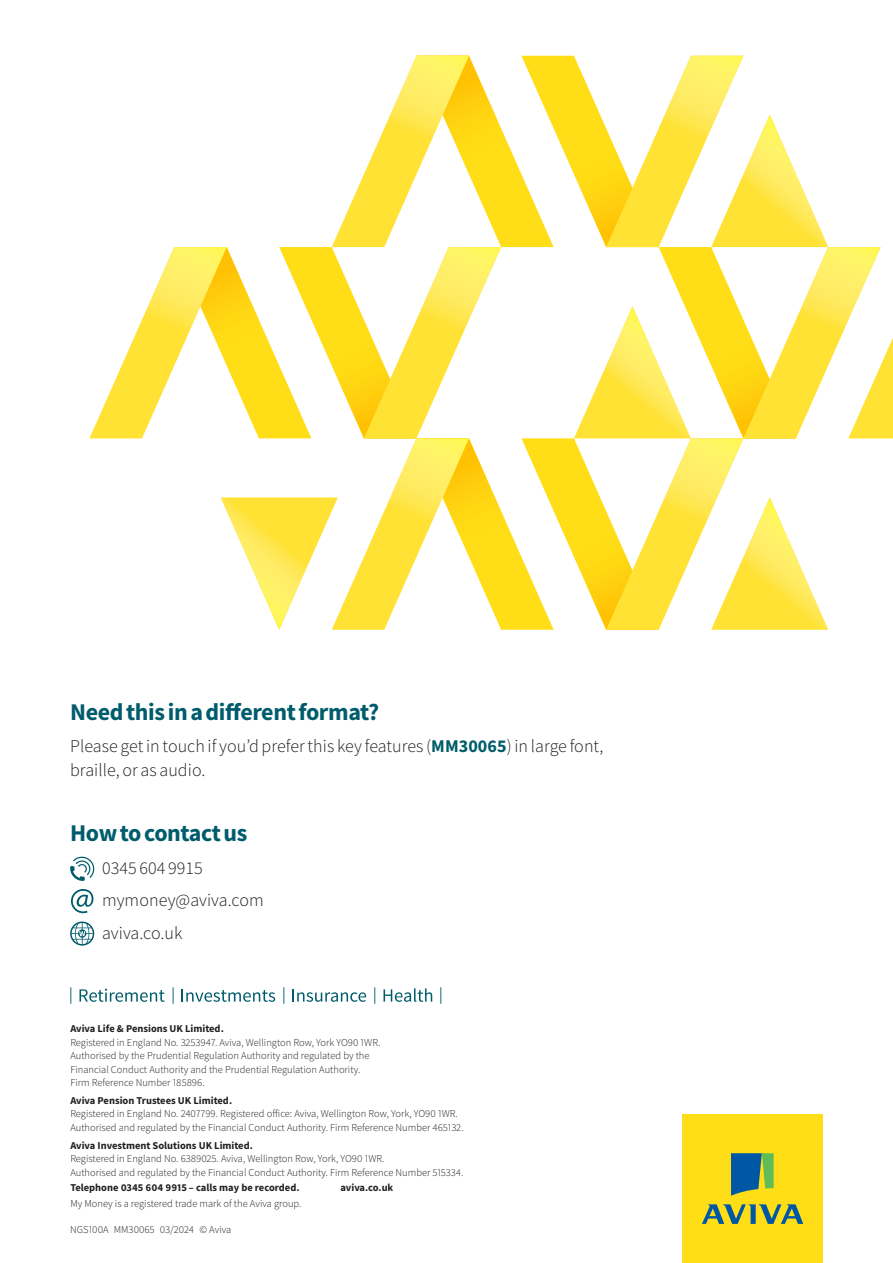
<style>
.page{position:relative;width:893px;height:1263px;background:#fff}
.page>*{position:absolute;margin:0;border:0;box-sizing:border-box;transform-origin:0 0}
.t1{font:700 24px "Source Sans Pro";letter-spacing:-.015em;color:#005c6c}
.t2{font:300 18px/32.5px "Source Sans Pro";letter-spacing:.005em;color:#231f20}
.t3{font:300 10.5px/13.5px "Source Sans Pro";color:#231f20}
.t4{font:700 10.5px "Source Sans Pro";color:#231f20}
.s1{font-weight:700;color:#005c6c}
</style>
<div class="page">
<svg style="left:89px;top:56px;width:804px;height:574px"></svg>
<svg style="left:70px;top:857px;width:24px;height:24px"></svg>
<svg style="left:70px;top:921px;width:24px;height:24px"></svg>
<svg style="left:71px;top:889px;width:22px;height:24px"></svg>
<div style="left:682px;top:1114px;width:141px;height:149px;background:#ffde17"></div>
<svg style="left:731px;top:1153px;width:43px;height:43px"></svg>
<svg style="left:702px;top:1204px;width:101px;height:20px"></svg>
<svg style="left:80px;top:989px;width:85px;height:13px"></svg>
<svg style="left:182px;top:989px;width:93px;height:13px"></svg>
<svg style="left:292px;top:989px;width:74px;height:13px"></svg>
<svg style="left:383px;top:988px;width:49px;height:14px"></svg>
<svg style="left:440px;top:987px;width:1px;height:17px"></svg>
<svg style="left:374px;top:987px;width:1px;height:17px"></svg>
<svg style="left:283px;top:987px;width:1px;height:17px"></svg>
<svg style="left:173px;top:987px;width:1px;height:17px"></svg>
<svg style="left:70px;top:987px;width:1px;height:17px"></svg>
<h1 class="t1" style="left:70px;top:695px;width:311px">Need this in a different format?</h1>
<h2 class="t2" style="left:70px;top:734px;width:535px;line-height:24px">Please get in touch if you’d prefer this key features (<span class="s1">MM30065</span>) in large font, braille, or as audio.</h2>
<h1 class="t1" style="left:70px;top:817px;width:179px">How to contact us</h1>
<h2 class="t2" style="left:102px;top:851px;width:163px">0345 604 9915 mymoney@aviva.com aviva.co.uk</h2>
<p class="t4" style="left:70px;top:1021px;width:155px">Aviva Life &amp; Pensions UK Limited.</p>
<p class="t3" style="left:70px;top:1035px;width:311px">Registered in England No. 3253947. Aviva, Wellington Row, York YO90 1WR.<br>Authorised by the Prudential Regulation Authority and regulated by the Financial Conduct Authority and the Prudential Regulation Authority.<br>Firm Reference Number 185896.</p>
<p class="t4" style="left:70px;top:1093px;width:163px">Aviva Pension Trustees UK Limited.</p>
<p class="t3" style="left:70px;top:1107px;width:395px">Registered in England No. 2407799. Registered office: Aviva, Wellington Row, York, YO90 1WR.<br>Authorised and regulated by the Financial Conduct Authority. Firm Reference Number 465132.</p>
<p class="t4" style="left:70px;top:1138px;width:184px">Aviva Investment Solutions UK Limited.</p>
<p class="t3" style="left:70px;top:1152px;width:394px">Registered in England No. 6389025. Aviva, Wellington Row, York, YO90 1WR.<br>Authorised and regulated by the Financial Conduct Authority. Firm Reference Number 515334.</p>
<p class="t4" style="left:70px;top:1181px;width:231px">Telephone 0345 604 9915 – calls may be recorded.</p>
<p class="t4" style="left:340px;top:1181px;width:54px">aviva.co.uk</p>
<p class="t3" style="left:70px;top:1197px;width:233px">My Money is a registered trade mark of the Aviva group.</p>
<p class="t3" style="left:70px;top:1222px;width:163px">NGS100A MM30065 03/2024 © Aviva</p>
</div>
